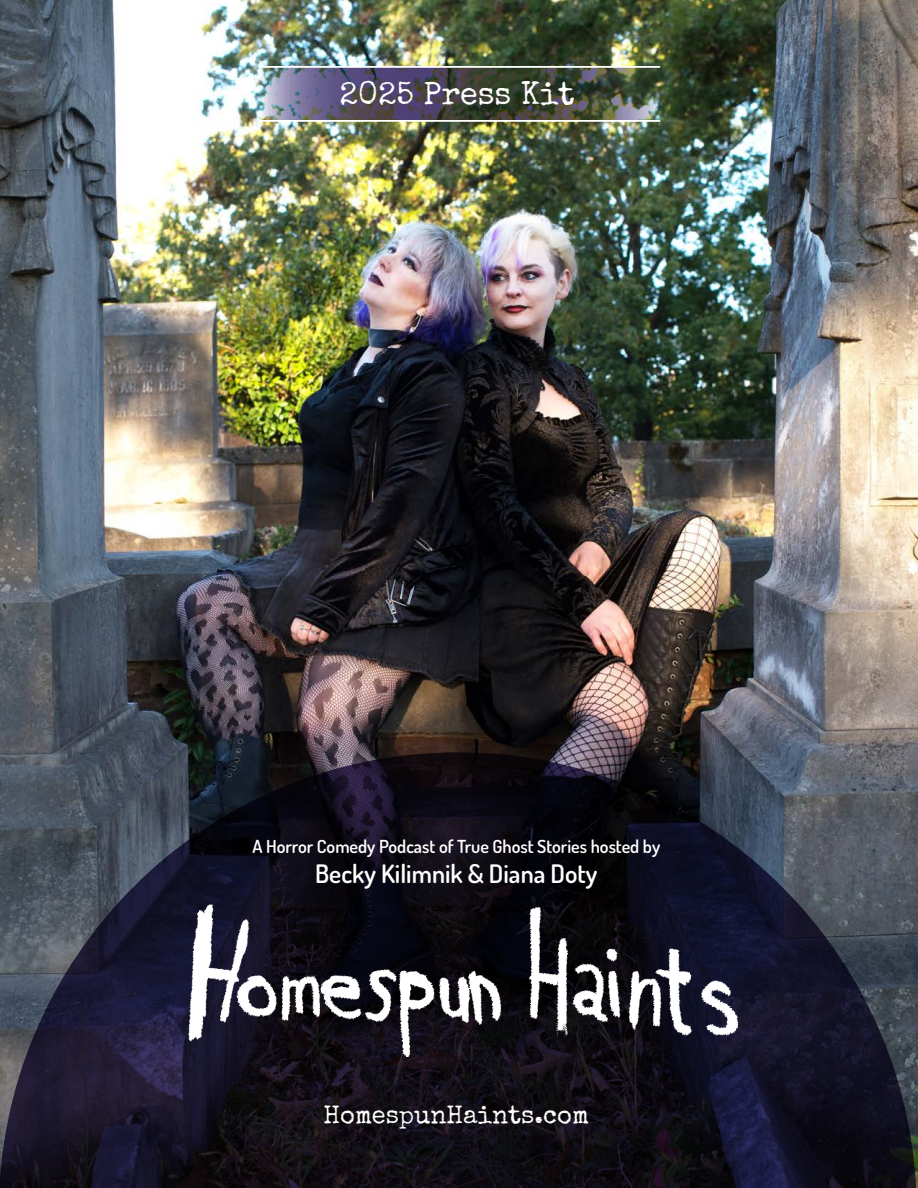
<style>
.page{position:relative;width:918px;height:1188px;background:#fff}
.page>*{position:absolute;margin:0;border:0;box-sizing:border-box;transform-origin:0 0}
.t1{font:32.4px "Special Elite";color:#fff}
.t2{font:25.5px "Dosis";color:#fff}
.t3{font:25.5px "Special Elite";color:#fff}
.t4{font:18px "Dosis";color:#fff}
</style>
<div class="page">
<img style="left:0;top:0;width:918px;height:1188px">
<img style="left:258px;top:68px;width:402px;height:52px">
<hr style="left:258px;top:120px;width:402px;height:2px;background:#fff">
<hr style="left:258px;top:66px;width:402px;height:2px;background:#fff">
<svg style="left:0;top:752px;width:917px;height:436px;background:#22222f"></svg>
<img style="left:159px;top:901px;width:614px;height:156px">
<p class="t1" style="left:340px;top:73px;width:237px">2025 Press Kit</p>
<p class="t4" style="left:252px;top:834px;width:409px">A Horror Comedy Podcast of True Ghost Stories hosted by</p>
<p class="t2" style="left:315px;top:857px;width:284px">Becky Kilimnik &amp; Diana Doty</p>
<p class="t3" style="left:324px;top:1098px;width:267px">HomespunHaints.com</p>
</div>
